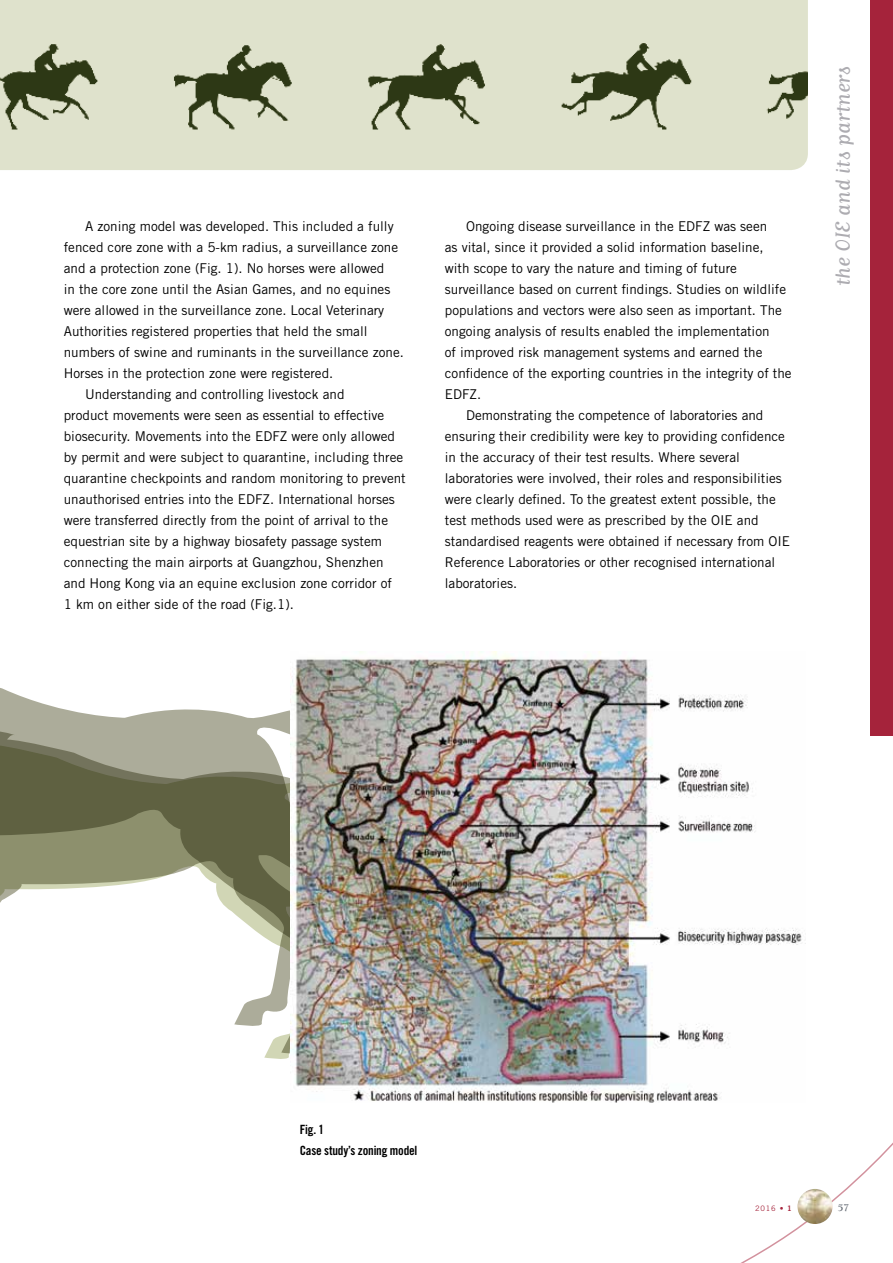
<style>
.page{position:relative;width:893px;height:1263px;background:#fff}
.page>*{position:absolute;margin:0;border:0;box-sizing:border-box;transform-origin:0 0}
.t1{font:24px "Matrix Script";color:#adacb1}
.t2{font:13.5px "Trade Gothic LT Std";color:#000}
.t3{font:12.75px/21px "Trade Gothic LT Std Bd Cn 20";letter-spacing:-.015em;color:#000}
.t4{font:700 10.5px "Berkeley";color:#616871}
.t5{font:7.5px "Trade Gothic LT Std";color:#a5233b}
.s1{font-family:"Trade Gothic LT Std Bd 2"}
</style>
<div class="page">
<svg style="left:0;top:688px;width:290px;height:338px"></svg>
<div style="left:0;top:0;width:808px;height:170px;background:#dfe2cc"></div>
<div style="left:870px;top:0;width:23px;height:736px;background:#a5233b"></div>
<img style="left:290px;top:651px;width:512px;height:451px">
<img style="left:0;top:42px;width:808px;height:94px">
<svg style="left:741px;top:1142px;width:152px;height:121px"></svg>
<img style="left:797px;top:1189px;width:36px;height:35px;border-radius:18px">
<p class="t2" style="left:85px;top:218px;width:310px">A zoning model was developed. This included a fully</p>
<p class="t2" style="left:64px;top:239px;width:336px">fenced core zone with a 5-km radius, a surveillance zone</p>
<p class="t2" style="left:64px;top:260px;width:322px">and a protection zone (Fig. 1). No horses were allowed</p>
<p class="t2" style="left:64px;top:281px;width:328px">in the core zone until the Asian Games, and no equines</p>
<p class="t2" style="left:64px;top:302px;width:322px">were allowed in the surveillance zone. Local Veterinary</p>
<p class="t2" style="left:64px;top:323px;width:305px">Authorities registered properties that held the small</p>
<p class="t2" style="left:64px;top:344px;width:342px">numbers of swine and ruminants in the surveillance zone.</p>
<p class="t2" style="left:64px;top:365px;width:271px">Horses in the protection zone were registered.</p>
<p class="t2" style="left:85px;top:386px;width:261px">Understanding and controlling livestock and</p>
<p class="t2" style="left:64px;top:407px;width:322px">product movements were seen as essential to effective</p>
<p class="t2" style="left:64px;top:428px;width:333px">biosecurity. Movements into the EDFZ were only allowed</p>
<p class="t2" style="left:64px;top:449px;width:341px">by permit and were subject to quarantine, including three</p>
<p class="t2" style="left:64px;top:470px;width:343px">quarantine checkpoints and random monitoring to prevent</p>
<p class="t2" style="left:64px;top:491px;width:333px">unauthorised entries into the EDFZ. International horses</p>
<p class="t2" style="left:64px;top:512px;width:326px">were transferred directly from the point of arrival to the</p>
<p class="t2" style="left:64px;top:533px;width:320px">equestrian site by a highway biosafety passage system</p>
<p class="t2" style="left:64px;top:554px;width:321px">connecting the main airports at Guangzhou, Shenzhen</p>
<p class="t2" style="left:64px;top:575px;width:330px">and Hong Kong via an equine exclusion zone corridor of</p>
<p class="t2" style="left:64px;top:596px;width:232px">1 km on either side of the road (Fig.1).</p>
<p class="t2" style="left:466px;top:218px;width:303px">Ongoing disease surveillance in the EDFZ was seen</p>
<p class="t2" style="left:445px;top:239px;width:320px">as vital, since it provided a solid information baseline,</p>
<p class="t2" style="left:445px;top:260px;width:294px">with scope to vary the nature and timing of future</p>
<p class="t2" style="left:445px;top:281px;width:343px">surveillance based on current findings. Studies on wildlife</p>
<p class="t2" style="left:445px;top:302px;width:339px">populations and vectors were also seen as important. The</p>
<p class="t2" style="left:445px;top:323px;width:326px">ongoing analysis of results enabled the implementation</p>
<p class="t2" style="left:445px;top:344px;width:319px">of improved risk management systems and earned the</p>
<p class="t2" style="left:445px;top:365px;width:348px">confidence of the exporting countries in the integrity of the</p>
<p class="t2" style="left:445px;top:386px;width:38px">EDFZ.</p>
<p class="t2" style="left:466px;top:407px;width:299px">Demonstrating the competence of laboratories and</p>
<p class="t2" style="left:445px;top:428px;width:342px">ensuring their credibility were key to providing confidence</p>
<p class="t2" style="left:445px;top:449px;width:297px">in the accuracy of their test results. Where several</p>
<p class="t2" style="left:445px;top:470px;width:339px">laboratories were involved, their roles and responsibilities</p>
<p class="t2" style="left:445px;top:491px;width:332px">were clearly defined. To the greatest extent possible, the</p>
<p class="t2" style="left:445px;top:512px;width:315px">test methods used were as prescribed by the OIE and</p>
<p class="t2" style="left:445px;top:533px;width:347px">standardised reagents were obtained if necessary from OIE</p>
<p class="t2" style="left:445px;top:554px;width:332px">Reference Laboratories or other recognised international</p>
<p class="t2" style="left:445px;top:575px;width:74px">laboratories.</p>
<h1 class="t1" style="left:831px;top:286px;width:222px;rotate:-90deg">the OIE and its partners</h1>
<p class="t3" style="left:300px;top:1119px;width:119px">Fig. 1<br>Case study’s zoning model</p>
<p class="t5" style="left:755px;top:1204px;width:38px">2016 • <span class="s1">1</span></p>
<p class="t4" style="left:838px;top:1202px;width:13px">57</p>
</div>
